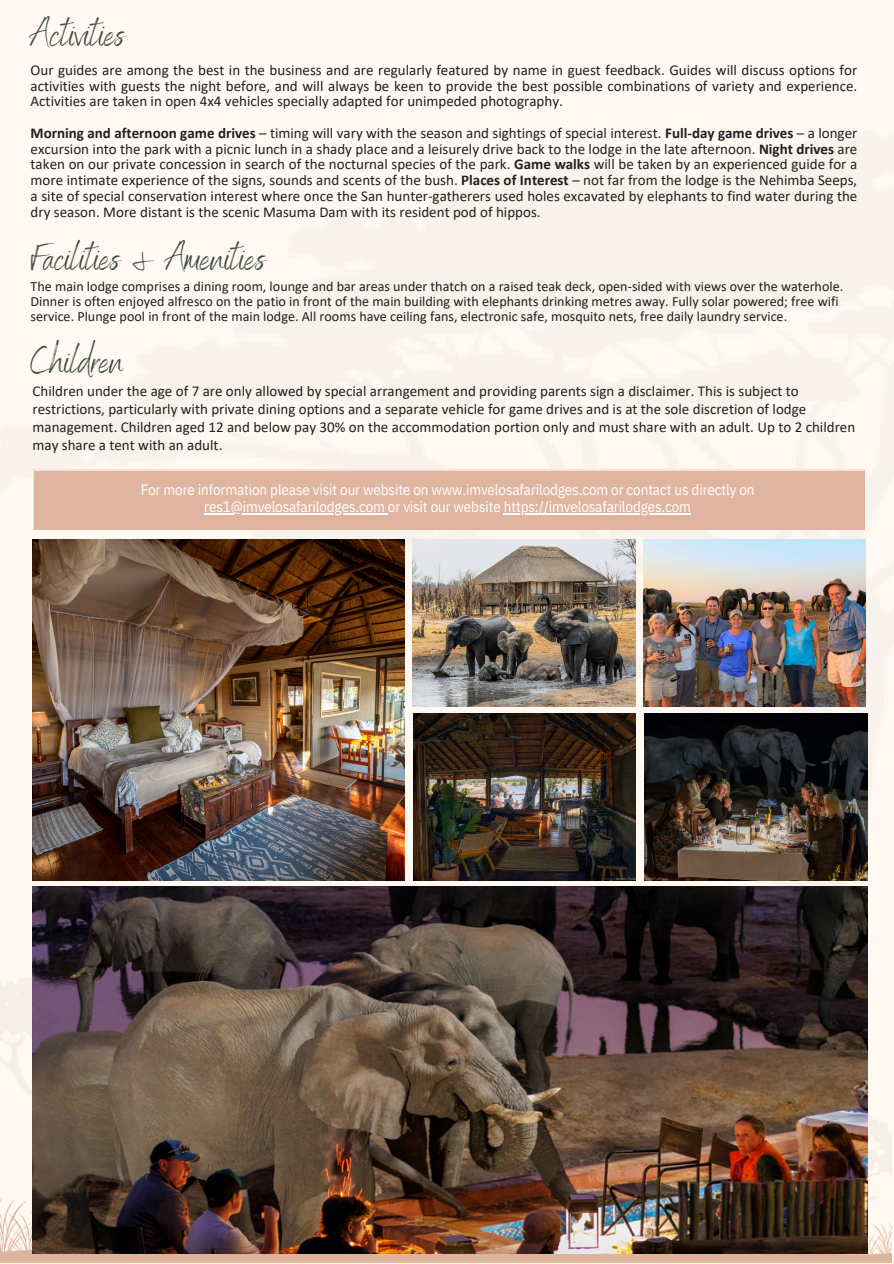
<style>
.page{position:relative;width:894px;height:1264px;background:#fff}
.page>*{position:absolute;margin:0;border:0;box-sizing:border-box;transform-origin:0 0}
.t1{font:37.5px "Benedict";color:#3e4b40}
.t2{font:15px/15.8px "Calibri";color:#231f20;text-align:justify}
.t3{font:15px "IBM Plex Sans Cond";letter-spacing:-.01em;color:#fff}
.t4{font:14.1px/14.9px "Calibri";color:#231f20}
.s1{font-weight:700}
</style>
<div class="page">
<img style="left:0;top:0;width:893px;height:1263px">
<img style="left:32px;top:539px;width:372px;height:341px">
<img style="left:412px;top:539px;width:223px;height:167px">
<img style="left:644px;top:713px;width:223px;height:167px">
<img style="left:643px;top:539px;width:222px;height:167px">
<img style="left:413px;top:713px;width:222px;height:167px">
<div style="left:33px;top:469px;width:833px;height:60px;background:#dfb59f"></div>
<hr style="left:204px;top:513px;width:184px;height:1px;background:#fff">
<hr style="left:503px;top:513px;width:187px;height:1px;background:#fff">
<p class="t1" style="left:31px;top:10px;width:96px">Activities</p>
<h1 class="t2" style="left:31px;top:63px;width:828px">Our guides are among the best in the business and are regularly featured by name in guest feedback. Guides will discuss options for activities with guests the night before, and will always be keen to provide the best possible combinations of variety and experience.<br>Activities are taken in open 4x4 vehicles specially adapted for unimpeded photography.</h1>
<p class="t2" style="left:31px;top:126px;width:828px"><span class="s1">Morning and afternoon game drives</span> – timing will vary with the season and sightings of special interest. <span class="s1">Full-day game drives</span> – a longer excursion into the park with a picnic lunch in a shady place and a leisurely drive back to the lodge in the late afternoon. <span class="s1">Night drives</span> are taken on our private concession in search of the nocturnal species of the park. <span class="s1">Game walks</span> will be taken by an experienced guide for a more intimate experience of the signs, sounds and scents of the bush. <span class="s1">Places of Interest</span> – not far from the lodge is the Nehimba Seeps, a site of special conservation interest where once the San hunter-gatherers used holes excavated by elephants to find water during the dry season. More distant is the scenic Masuma Dam with its resident pod of hippos.</p>
<p class="t1" style="left:31px;top:234px;width:235px">Facilities &amp; Amenities</p>
<p class="t4" style="left:31px;top:280px;width:813px">The main lodge comprises a dining room, lounge and bar areas under thatch on a raised teak deck, open-sided with views over the waterhole.<br>Dinner is often enjoyed alfresco on the patio in front of the main building with elephants drinking metres away. Fully solar powered; free wifi service. Plunge pool in front of the main lodge. All rooms have ceiling fans, electronic safe, mosquito nets, free daily laundry service.</p>
<p class="t1" style="left:31px;top:337px;width:94px">Children</p>
<p class="t2" style="left:33px;top:383px;width:824px;line-height:18px;text-align:left">Children under the age of 7 are only allowed by special arrangement and providing parents sign a disclaimer. This is subject to restrictions, particularly with private dining options and a separate vehicle for game drives and is at the sole discretion of lodge management. Children aged 12 and below pay 30% on the accommodation portion only and must share with an adult. Up to 2 children may share a tent with an adult.</p>
<p class="t3" style="left:141px;top:479px;width:615px">For more information please visit our website on www.imvelosafarilodges.com or contact us directly on</p>
<p class="t3" style="left:204px;top:496px;width:488px">res1@imvelosafarilodges.com or visit our website https://imvelosafarilodges.com</p>
</div>
